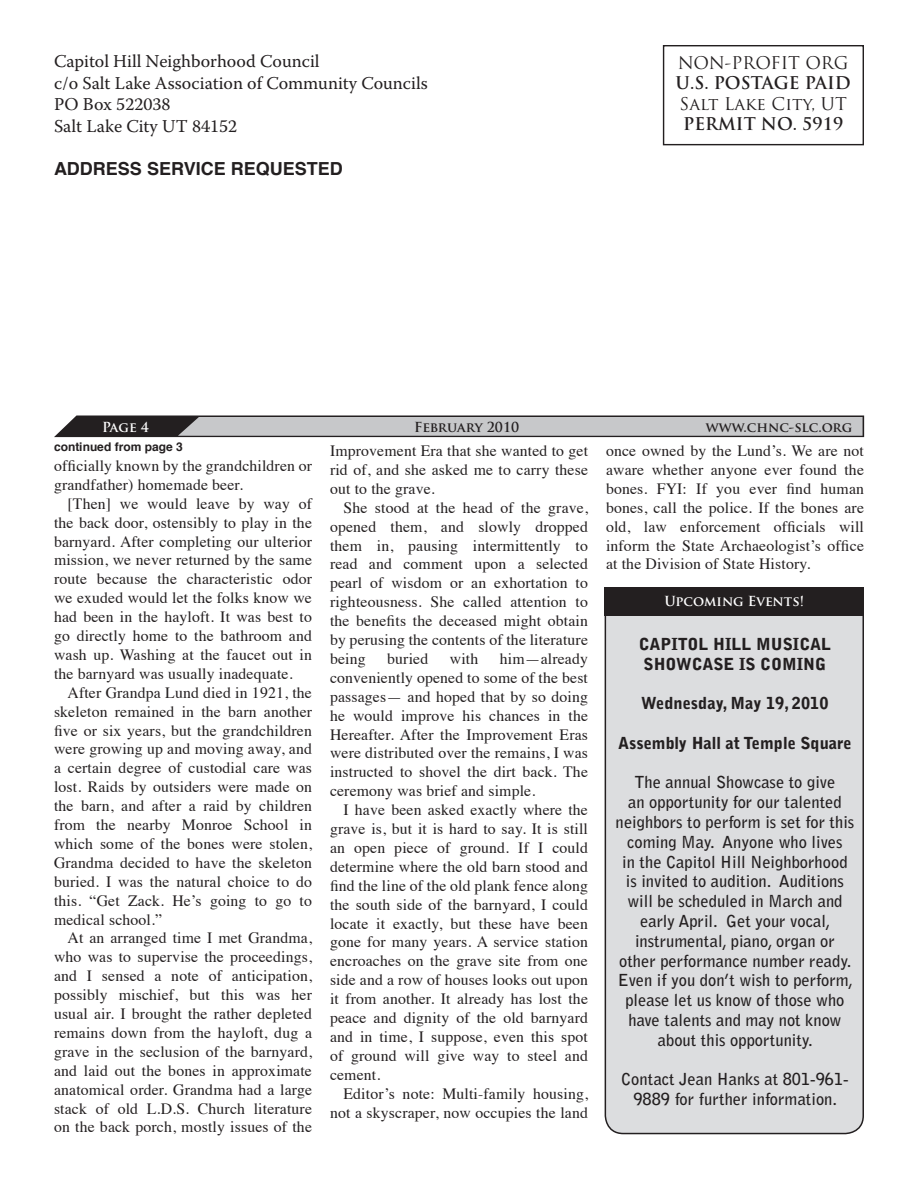
<style>
.page{position:relative;width:918px;height:1188px;background:#fff}
.page>*{position:absolute;margin:0;border:0;box-sizing:border-box;transform-origin:0 0}
.t1{font:18px/21.6px "Warnock Pro";color:#231f20}
.t2{font:700 18px "Helvetica";color:#231f20}
.t3{font:17.1px "Trajan Pro";color:#231f20}
.t4{font:700 17.1px "Trajan Pro";color:#231f20}
.t5{font:700 16.5px/19.8px "Bell Gothic Std";color:#231f20;text-align:center}
.t6{font:900 16.5px/19.8px "Bell Gothic Std";color:#231f20}
.t7{font:15.75px/18.9px "Times";letter-spacing:.01em;color:#231f20;text-align:justify}
.t8{font:700 13.5px "Trajan Pro";letter-spacing:-.005em;color:#231f20}
.t9{font:700 13.5px "Trajan Pro";color:#fff}
.t10{font:700 12px "Helvetica";color:#231f20}
</style>
<div class="page">
<div style="left:663px;top:45px;width:201px;height:100px;border:1px solid #231f20"></div>
<svg style="left:54px;top:416px;width:810px;height:21px;background:#a09fa1"></svg>
<div style="left:605px;top:598px;width:258px;height:536px;background:#dcdddf;border-radius:18px"></div>
<div style="left:605px;top:598px;width:259px;height:536px;border:2px solid #231f20;border-radius:18px"></div>
<div style="left:604px;top:587px;width:260px;height:29px;background:#231f20"></div>
<p class="t1" style="left:54px;top:50px;width:375px">Capitol Hill Neighborhood Council<br>c/o Salt Lake Association of Community Councils<br>PO Box 522038<br>Salt Lake City UT 84152</p>
<p class="t3" style="left:678px;top:52px;width:172px">NON-PROFIT ORG</p>
<p class="t4" style="left:676px;top:73px;width:177px">U.S. POSTAGE PAID</p>
<p class="t3" style="left:680px;top:93px;width:169px">Salt Lake City, UT</p>
<p class="t4" style="left:683px;top:114px;width:162px">PERMIT NO. 5919</p>
<p class="t2" style="left:54px;top:155px;width:290px">ADDRESS SERVICE REQUESTED</p>
<p class="t9" style="left:102px;top:418px;width:48px">Page 4</p>
<p class="t8" style="left:414px;top:418px;width:106px">February 2010</p>
<p class="t8" style="left:706px;top:418px;width:148px">www.chnc-slc.org</p>
<p class="t10" style="left:54px;top:437px;width:130px">continued from page 3</p>
<p class="t7" style="left:330px;top:440px;width:260px">Improvement Era that she wanted to get rid of, and she asked me to carry these out to the grave.</p>
<p class="t7" style="left:330px;top:497px;width:260px;text-indent:13px">She stood at the head of the grave, opened them, and slowly dropped them in, pausing intermittently to read and comment upon a selected pearl of wisdom or an exhortation to righteousness. She called attention to the benefits the deceased might obtain by perusing the contents of the literature being</p>
<p class="t7" style="left:606px;top:440px;width:260px">once owned by the Lund’s. We are not aware whether anyone ever found the bones. FYI: If you ever find human bones, call the police. If the bones are old, law enforcement officials will inform the State Archaeologist’s office at the Division of State History.</p>
<p class="t9" style="left:664px;top:592px;width:141px">Upcoming Events!</p>
<p class="t6" style="left:639px;top:634px;width:194px">CAPITOL HILL MUSICAL<br>SHOWCASE IS COMING</p>
<p class="t6" style="left:641px;top:694px;width:189px">Wednesday, May 19, 2010</p>
<p class="t6" style="left:618px;top:733px;width:235px">Assembly Hall at Temple Square</p>
<p class="t5" style="left:615px;top:773px;width:240px">The annual Showcase to give<br>an opportunity for our talented neighbors to perform is set for this coming May. Anyone who lives<br>in the Capitol Hill Neighborhood is invited to audition. Auditions will be scheduled in March and early April. Get your vocal, instrumental, piano, organ or other performance number ready.<br>Even if you don’t wish to perform, please let us know of those who have talents and may not know about this opportunity.</p>
<p class="t5" style="left:621px;top:1070px;width:229px">Contact Jean Hanks at 801-961-<br>9889 for further information.</p>
<p class="t7" style="left:54px;top:455px;width:260px">officially known by the grandchildren or grandfather) homemade beer.</p>
<p class="t7" style="left:54px;top:493px;width:260px;text-indent:13px">[Then] we would leave by way of the back door, ostensibly to play in the barnyard. After completing our ulterior mission, we never returned by the same route because the characteristic odor we exuded would let the folks know we had been in the hayloft. It was best to go directly home to the bathroom and wash up. Washing at the faucet out in the barnyard was usually inadequate.</p>
<p class="t7" style="left:54px;top:682px;width:260px;text-indent:13px">After Grandpa Lund died in 1921, the skeleton remained in the barn another five or six years, but the grandchildren were growing up and moving away, and a certain degree of custodial care was lost. Raids by outsiders were made on the barn, and after a raid by children from the nearby Monroe School in which some of the bones were stolen, Grandma decided to have the skeleton buried. I was the natural choice to do this. “Get Zack. He’s going to go to medical school.”</p>
<p class="t7" style="left:54px;top:927px;width:260px;text-indent:13px">At an arranged time I met Grandma, who was to supervise the proceedings, and I sensed a note of anticipation, possibly mischief, but this was her usual air. I brought the rather depleted remains down from the hayloft, dug a grave in the seclusion of the barnyard, and laid out the bones in approximate anatomical order. Grandma had a large stack of old L.D.S. Church literature on the back porch, mostly issues of the</p>
<p class="t7" style="left:330px;top:648px;width:260px;text-indent:170px">him—already conveniently opened to some of the best passages— and hoped that by so doing he would improve his chances in the Hereafter. After the Improvement Eras were distributed over the remains, I was instructed to shovel the dirt back. The ceremony was brief and simple.</p>
<p class="t7" style="left:330px;top:799px;width:260px;text-indent:13px">I have been asked exactly where the grave is, but it is hard to say. It is still an open piece of ground. If I could determine where the old barn stood and find the line of the old plank fence along the south side of the barnyard, I could locate it exactly, but these have been gone for many years. A service station encroaches on the grave site from one side and a row of houses looks out upon it from another. It already has lost the peace and dignity of the old barnyard and in time, I suppose, even this spot of ground will give way to steel and cement.</p>
<p class="t7" style="left:330px;top:1083px;width:260px;text-align:right">Editor’s note: Multi-family housing, not a skyscraper, now occupies the land</p>
<p class="t7" style="left:387px;top:648px;width:43px">buried</p>
<p class="t7" style="left:450px;top:648px;width:30px">with</p>
</div>
